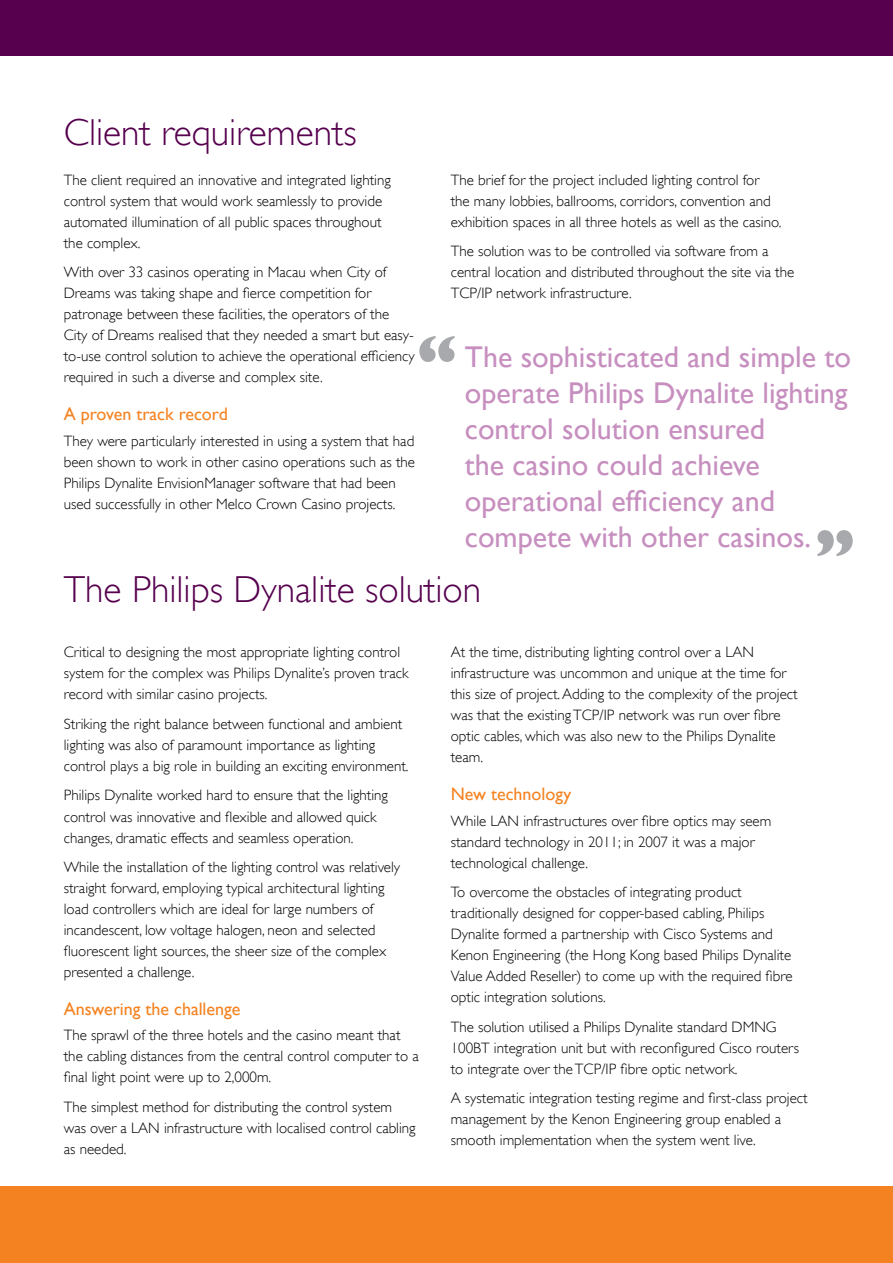
<style>
.page{position:relative;width:893px;height:1263px;background:#fff}
.page>*{position:absolute;margin:0;border:0;box-sizing:border-box;transform-origin:0 0}
.t1{font:700 70.5px "Gill Sans";color:#a7a9ac}
.t2{font:300 37.5px "Gill Sans";color:#56004e}
.t3{font:30px/36px "Gill Sans";color:#c78fbf}
.t4{font:18px "Gill Sans";color:#f58220}
.t5{font:300 15px/21px "Gill Sans";color:#000}
</style>
<div class="page">
<div style="left:0;top:1186px;width:893px;height:77px;background:#f58220"></div>
<div style="left:0;top:0;width:893px;height:55px;background:#56004e"></div>
<h2 class="t2" style="left:64px;top:111px;width:294px">Client requirements</h2>
<p class="t5" style="left:64px;top:169px;width:329px">The client required an innovative and integrated lighting control system that would work seamlessly to provide automated illumination of all public spaces throughout the complex.</p>
<p class="t5" style="left:64px;top:262px;width:352px">With over 33 casinos operating in Macau when City of Dreams was taking shape and fierce competition for patronage between these facilities, the operators of the City of Dreams realised that they needed a smart but easy&shy;to-use control solution to achieve the operational efficiency required in such a diverse and complex site.</p>
<p class="t4" style="left:64px;top:404px;width:166px">A proven track record</p>
<p class="t5" style="left:64px;top:430px;width:353px">They were particularly interested in using a system that had been shown to work in other casino operations such as the Philips Dynalite EnvisionManager software that had been used successfully in other Melco Crown Casino projects.</p>
<p class="t5" style="left:451px;top:169px;width:332px">The brief for the project included lighting control for the many lobbies, ballrooms, corridors, convention and exhibition spaces in all three hotels as well as the casino.</p>
<p class="t5" style="left:451px;top:241px;width:345px">The solution was to be controlled via software from a central location and distributed throughout the site via the<br>TCP/IP network infrastructure.</p>
<h1 class="t1" style="left:417px;top:319px;width:41px">“</h1>
<h3 class="t3" style="left:465px;top:338px;width:388px">The sophisticated and simple to operate Philips Dynalite lighting control solution ensured<br>the casino could achieve operational efficiency and compete with other casinos.</h3>
<h1 class="t1" style="left:816px;top:513px;width:41px">”</h1>
<h2 class="t2" style="left:64px;top:568px;width:419px">The Philips Dynalite solution</h2>
<p class="t5" style="left:64px;top:642px;width:346px">Critical to designing the most appropriate lighting control system for the complex was Philips Dynalite’s proven track record with similar casino projects.</p>
<p class="t5" style="left:64px;top:713px;width:346px">Striking the right balance between functional and ambient lighting was also of paramount importance as lighting control plays a big role in building an exciting environment.</p>
<p class="t5" style="left:64px;top:785px;width:326px">Philips Dynalite worked hard to ensure that the lighting control was innovative and flexible and allowed quick changes, dramatic effects and seamless operation.</p>
<p class="t5" style="left:64px;top:856px;width:338px">While the installation of the lighting control was relatively straight forward, employing typical architectural lighting load controllers which are ideal for large numbers of incandescent, low voltage halogen, neon and selected fluorescent light sources, the sheer size of the complex presented a challenge.</p>
<p class="t4" style="left:64px;top:998px;width:178px">Answering the challenge</p>
<p class="t5" style="left:64px;top:1025px;width:357px">The sprawl of the three hotels and the casino meant that the cabling distances from the central control computer to a final light point were up to 2,000m.</p>
<p class="t5" style="left:64px;top:1096px;width:353px">The simplest method for distributing the control system was over a LAN infrastructure with localised control cabling as needed.</p>
<p class="t5" style="left:451px;top:642px;width:348px">At the time, distributing lighting control over a LAN infrastructure was uncommon and unique at the time for this size of project. Adding to the complexity of the project was that the existing TCP/IP network was run over fibre optic cables, which was also new to the Philips Dynalite team.</p>
<p class="t4" style="left:451px;top:784px;width:122px">New technology</p>
<p class="t5" style="left:451px;top:810px;width:322px">While LAN infrastructures over fibre optics may seem standard technology in 2011; in 2007 it was a major technological challenge.</p>
<p class="t5" style="left:451px;top:882px;width:343px">To overcome the obstacles of integrating product traditionally designed for copper-based cabling, Philips Dynalite formed a partnership with Cisco Systems and Kenon Engineering (the Hong Kong based Philips Dynalite Value Added Reseller) to come up with the required fibre optic integration solutions.</p>
<p class="t5" style="left:451px;top:1016px;width:350px">The solution utilised a Philips Dynalite standard DMNG<br>100BT integration unit but with reconfigured Cisco routers to integrate over the TCP/IP fibre optic network.</p>
<p class="t5" style="left:451px;top:1088px;width:358px">A systematic integration testing regime and first-class project management by the Kenon Engineering group enabled a smooth implementation when the system went live.</p>
</div>
